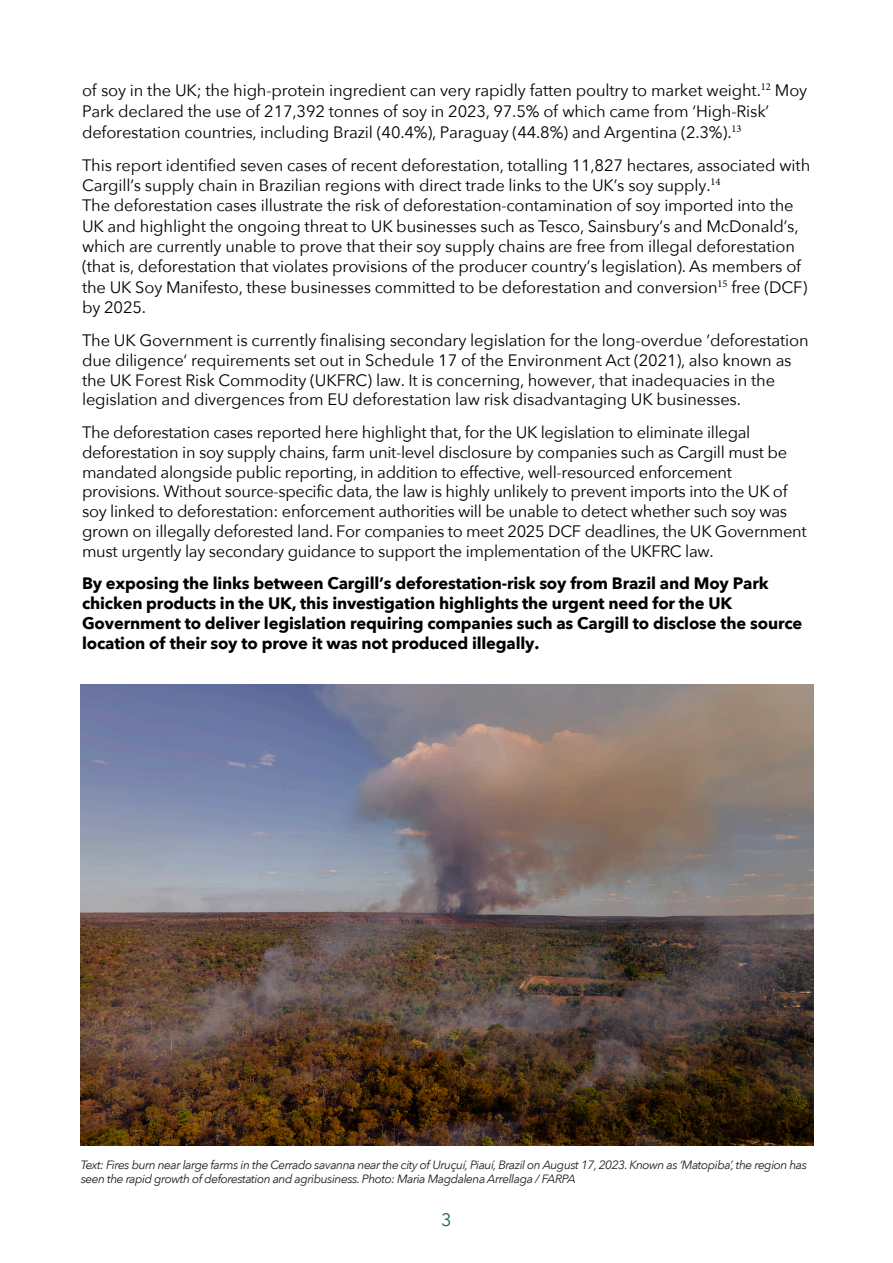
<style>
.page{position:relative;width:893px;height:1263px;background:#fff}
.page>*{position:absolute;margin:0;border:0;box-sizing:border-box;transform-origin:0 0}
.t1{font:18px "Avenir Next";color:#116936}
.t2{font:16.5px/19.8px "Avenir Next";letter-spacing:-.01em;color:#000}
.t3{font:700 16.5px/19.8px "Avenir Next";letter-spacing:-.01em;color:#000}
.Main{font:italic 12px/14.4px "Avenir Next";letter-spacing:-.04em;color:#1e1e1c}
</style>
<div class="page">
<img style="left:81px;top:685px;width:732px;height:460px">
<p class="t2" style="left:82px;top:80px;width:727px;line-height:20.7px">of soy in the UK; the high-protein ingredient can very rapidly fatten poultry to market weight.<sup>12</sup> Moy<br>Park declared the use of 217,392 tonnes of soy in 2023, 97.5% of which came from ‘High-Risk’ deforestation countries, including Brazil (40.4%), Paraguay (44.8%) and Argentina (2.3%).<sup>13</sup></p>
<p class="t2" style="left:82px;top:154px;width:730px;line-height:20.2px">This report identified seven cases of recent deforestation, totalling 11,827 hectares, associated with Cargill’s supply chain in Brazilian regions with direct trade links to the UK’s soy supply.<sup>14<br></sup>The deforestation cases illustrate the risk of deforestation-contamination of soy imported into the UK and highlight the ongoing threat to UK businesses such as Tesco, Sainsbury’s and McDonald’s, which are currently unable to prove that their soy supply chains are free from illegal deforestation (that is, deforestation that violates provisions of the producer country’s legislation). As members of the UK Soy Manifesto, these businesses committed to be deforestation and conversion<sup>15</sup> free (DCF) by 2025.</p>
<p class="t2" style="left:82px;top:330px;width:728px">The UK Government is currently finalising secondary legislation for the long-overdue ’deforestation due diligence‘ requirements set out in Schedule 17 of the Environment Act (2021), also known as the UK Forest Risk Commodity (UKFRC) law. It is concerning, however, that inadequacies in the legislation and divergences from EU deforestation law risk disadvantaging UK businesses.</p>
<p class="t2" style="left:82px;top:422px;width:726px">The deforestation cases reported here highlight that, for the UK legislation to eliminate illegal deforestation in soy supply chains, farm unit-level disclosure by companies such as Cargill must be mandated alongside public reporting, in addition to effective, well-resourced enforcement provisions. Without source-specific data, the law is highly unlikely to prevent imports into the UK of soy linked to deforestation: enforcement authorities will be unable to detect whether such soy was grown on illegally deforested land. For companies to meet 2025 DCF deadlines, the UK Government must urgently lay secondary guidance to support the implementation of the UKFRC law.</p>
<p class="t3" style="left:82px;top:573px;width:722px">By exposing the links between Cargill’s deforestation-risk soy from Brazil and Moy Park chicken products in the UK, this investigation highlights the urgent need for the UK Government to deliver legislation requiring companies such as Cargill to disclose the source location of their soy to prove it was not produced illegally.</p>
<p class="Main" style="left:81px;top:1157px;width:728px">Text: Fires burn near large farms in the Cerrado savanna near the city of Uruçuí, Piauí, Brazil on August 17, 2023. Known as ‘Matopiba’, the region has seen the rapid growth of deforestation and agribusiness. Photo: Maria Magdalena Arrellaga / FARPA</p>
<p class="t1" style="left:441px;top:1204px;width:12px">3</p>
</div>
